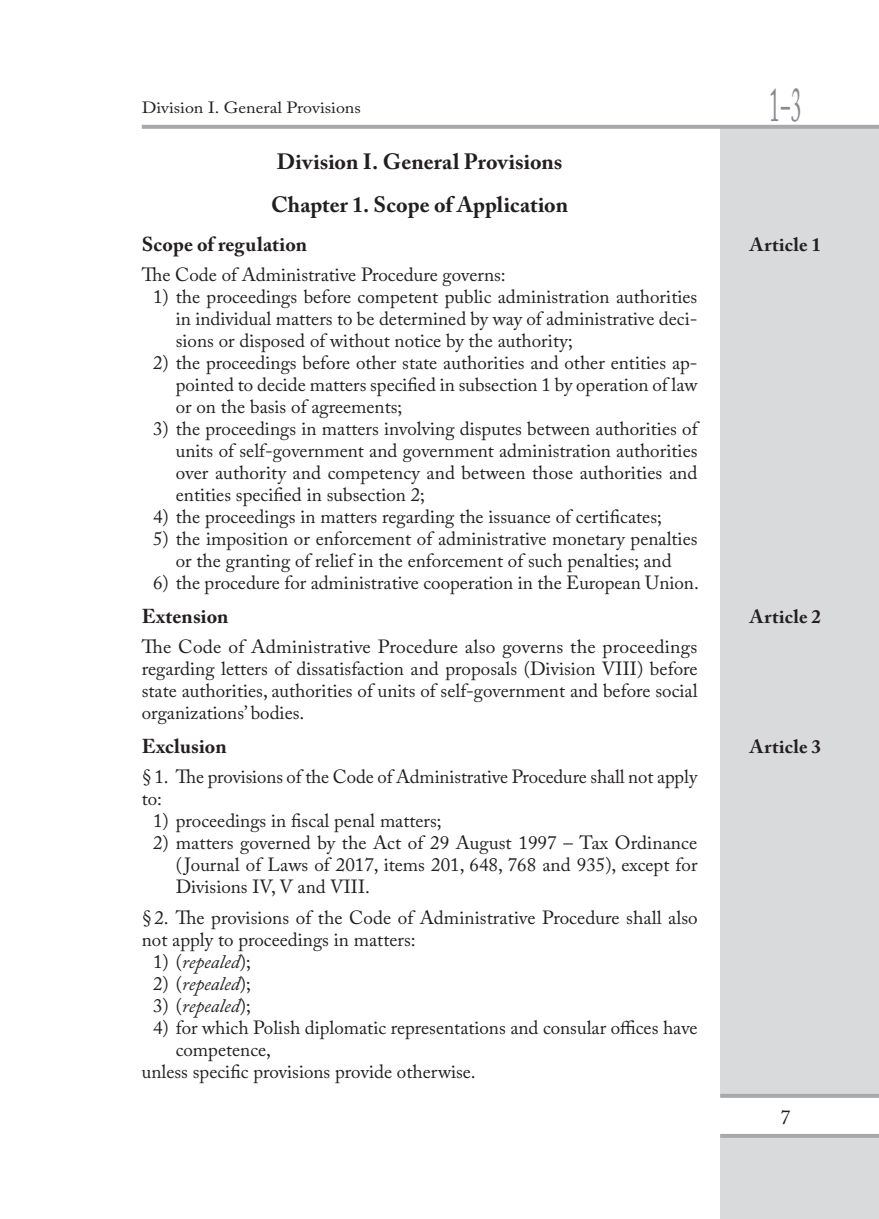
<style>
.page{position:relative;width:879px;height:1219px;background:#fff}
.page>*{position:absolute;margin:0;border:0;box-sizing:border-box;transform-origin:0 0}
.t1{font:48px "Adobe Caslon Pro";color:#87898c;scale:.45 1}
.aaa_dzial_ANG{font:700 22px "Adobe Caslon Pro";letter-spacing:.005em;color:#231f20}
.aaa_rozdzial_ANG{font:700 22px "Adobe Caslon Pro";color:#231f20}
.aaa_tytul_art_ANG{font:700 20px "Adobe Caslon Pro";letter-spacing:.005em;color:#231f20}
.t2{font:20px "Adobe Caslon Pro";color:#231f20}
.aaa_podpunkt_1__ANG{font:19px/22px "Adobe Caslon Pro";color:#231f20;text-align:justify}
.Body_text{font:19px/22px "Adobe Caslon Pro";color:#231f20}
.aaa_podpunkt_1__ANG-2{font:italic 19px "Adobe Caslon Pro";color:#231f20}
.aaa_tytul_art_ANG-2{font:700 19px "Adobe Caslon Pro";letter-spacing:.025em;color:#231f20}
.t3{font:16.2px "Adobe Caslon Pro";color:#231f20;scale:1.11 1}
.s1{font-style:normal}
</style>
<div class="page">
<div style="left:720px;top:127px;width:159px;height:969px;background:#d9dadc"></div>
<hr style="left:720px;top:1094px;width:159px;height:4px;background:#a8a9ad">
<div style="left:720px;top:1134px;width:159px;height:85px;background:#d9dadc"></div>
<hr style="left:720px;top:1134px;width:159px;height:4px;background:#a8a9ad">
<svg style="left:142px;top:125px;width:737px;height:4px;background:#acacb0"></svg>
<p class="t3" style="left:142px;top:98px;width:199px">Division I. General Provisions</p>
<p class="t1" style="left:769px;top:76px;width:74px">1‒3</p>
<p class="aaa_dzial_ANG" style="left:277px;top:148px;width:287px">Division I. General Provisions</p>
<p class="aaa_rozdzial_ANG" style="left:271px;top:191px;width:299px">Chapter 1. Scope of Application</p>
<p class="aaa_tytul_art_ANG" style="left:142px;top:232px;width:167px">Scope of regulation</p>
<p class="aaa_tytul_art_ANG-2" style="left:750px;top:233px;width:73px">Article 1</p>
<p class="Body_text" style="left:142px;top:264px;width:365px">The Code of Administrative Procedure governs:</p>
<p class="aaa_podpunkt_1__ANG" style="left:176px;top:286px;width:523px;text-indent:-23px">1) the proceedings before competent public administration authorities in individual matters to be determined by way of administrative deci&shy;sions or disposed of without notice by the authority;</p>
<p class="aaa_podpunkt_1__ANG" style="left:176px;top:352px;width:523px;text-indent:-23px">2) the proceedings before other state authorities and other entities ap&shy;pointed to decide matters specified in subsection 1 by operation of law or on the basis of agreements;</p>
<p class="aaa_podpunkt_1__ANG" style="left:176px;top:418px;width:523px;text-indent:-23px">3) the proceedings in matters involving disputes between authorities of units of self-government and government administration authorities over authority and competency and between those authorities and entities specified in subsection 2;</p>
<p class="aaa_podpunkt_1__ANG" style="left:153px;top:506px;width:510px">4) the proceedings in matters regarding the issuance of certificates;</p>
<p class="aaa_podpunkt_1__ANG" style="left:153px;top:528px;width:546px;text-align:center">5) the imposition or enforcement of administrative monetary penalties or the granting of relief in the enforcement of such penalties; and</p>
<p class="aaa_podpunkt_1__ANG" style="left:153px;top:572px;width:547px">6) the procedure for administrative cooperation in the European Union.</p>
<p class="aaa_tytul_art_ANG" style="left:142px;top:604px;width:88px">Extension</p>
<p class="aaa_tytul_art_ANG-2" style="left:750px;top:605px;width:73px">Article 2</p>
<p class="Body_text" style="left:142px;top:636px;width:557px;text-align:justify">The Code of Administrative Procedure also governs the proceedings regarding letters of dissatisfaction and proposals (Division VIII) before state authorities, authorities of units of self-government and before social organizations’ bodies.</p>
<p class="aaa_tytul_art_ANG" style="left:142px;top:734px;width:86px">Exclusion</p>
<p class="aaa_tytul_art_ANG-2" style="left:750px;top:735px;width:73px">Article 3</p>
<p class="Body_text" style="left:142px;top:765px;width:557px">§1. The provisions of the Code of Administrative Procedure shall not apply to:</p>
<p class="aaa_podpunkt_1__ANG" style="left:153px;top:809px;width:290px">1) proceedings in fiscal penal matters;</p>
<p class="aaa_podpunkt_1__ANG" style="left:176px;top:831px;width:523px;text-indent:-23px">2) matters governed by the Act of 29 August 1997 – Tax Ordinance ( Journal of Laws of 2017, items 201, 648, 768 and 935), except for Divisions IV, V and VIII.</p>
<p class="Body_text" style="left:142px;top:906px;width:557px">§2. The provisions of the Code of Administrative Procedure shall also not apply to proceedings in matters:</p>
<p class="aaa_podpunkt_1__ANG-2" style="left:153px;top:950px;width:99px"><span class="s1">1) (</span>repealed<span class="s1">);</span></p>
<p class="aaa_podpunkt_1__ANG-2" style="left:153px;top:972px;width:99px"><span class="s1">2) (</span>repealed<span class="s1">);</span></p>
<p class="aaa_podpunkt_1__ANG-2" style="left:153px;top:994px;width:99px"><span class="s1">3) (</span>repealed<span class="s1">);</span></p>
<p class="aaa_podpunkt_1__ANG" style="left:176px;top:1016px;width:523px;text-indent:-23px">4) for which Polish diplomatic representations and consular offices have competence,</p>
<p class="Body_text" style="left:142px;top:1060px;width:335px">unless specific provisions provide otherwise.</p>
<p class="t2" style="left:780px;top:1105px;width:11px">7</p>
</div>
